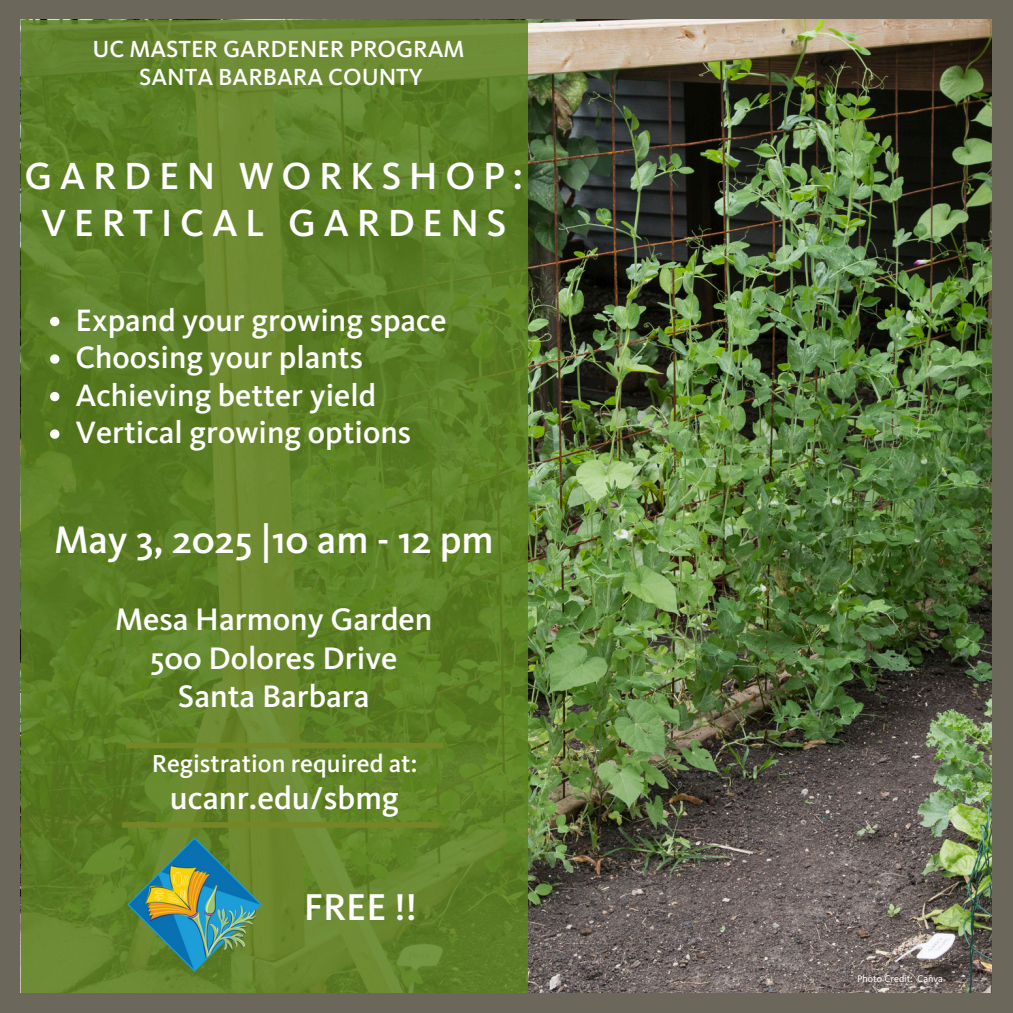
<style>
.page{position:relative;width:1013px;height:1013px;background:#fff}
.page>*{position:absolute;margin:0;border:0;box-sizing:border-box;transform-origin:0 0}
.t1{font:500 39.75px "Kievit Pro";color:#fff}
.t2{font:500 39.12px/46.9px "Kievit Pro";letter-spacing:.195em;color:#fff;text-align:center}
.t3{font:500 38.75px "Kievit Pro";color:#fff}
.t4{font:500 32.88px "Kievit Pro";color:#fff}
.t5{font:500 32.25px/38.5px "Kievit Pro";color:#fff;text-align:center}
.t6{font:500 32px "Kievit Pro";color:#fff}
.t7{font:500 25.5px "Kievit Pro";color:#fff}
.t8{font:500 24.12px/28.1px "Kievit Pro";color:#fff;text-align:center}
.t9{font:10px "Kievit Pro";color:#fff}
</style>
<div class="page">
<div style="left:0;top:0;width:1012px;height:1012px;background:#6c675b"></div>
<img style="left:20px;top:20px;width:971px;height:972px">
<svg style="left:21px;top:20px;width:507px;height:972px;background:#5f8127"></svg>
<img style="left:126px;top:835px;width:138px;height:138px">
<svg style="left:50px;top:317px;width:9px;height:9px"></svg>
<svg style="left:50px;top:354px;width:9px;height:10px"></svg>
<svg style="left:50px;top:392px;width:9px;height:9px"></svg>
<svg style="left:50px;top:429px;width:9px;height:10px"></svg>
<p class="t8" style="left:92px;top:35px;width:373px">UC MASTER GARDENER PROGRAM<br>SANTA BARBARA COUNTY</p>
<p class="t2" style="left:25px;top:153px;width:500px">GARDEN WORKSHOP:<br>VERTICAL GARDENS</p>
<p class="t6" style="left:75px;top:301px;width:373px">Expand your growing space</p>
<h6 class="t6" style="left:75px;top:338px;width:289px">Choosing your plants</h6>
<p class="t6" style="left:75px;top:376px;width:302px">Achieving better yield</p>
<p class="t6" style="left:75px;top:413px;width:337px">Vertical growing options</p>
<p class="t1" style="left:54px;top:516px;width:441px">May 3, 2025 |10 am - 12 pm</p>
<h1 class="t5" style="left:115px;top:600px;width:319px">Mesa Harmony Garden<br>500 Dolores Drive<br>Santa Barbara</h1>
<p class="t7" style="left:152px;top:747px;width:267px">Registration required at:</p>
<p class="t4" style="left:170px;top:778px;width:231px">ucanr.edu/sbmg</p>
<h5 class="t3" style="left:304px;top:883px;width:115px">FREE !!</h5>
<p class="t9" style="left:857px;top:972px;width:87px">Photo Credit: Canva</p>
</div>
